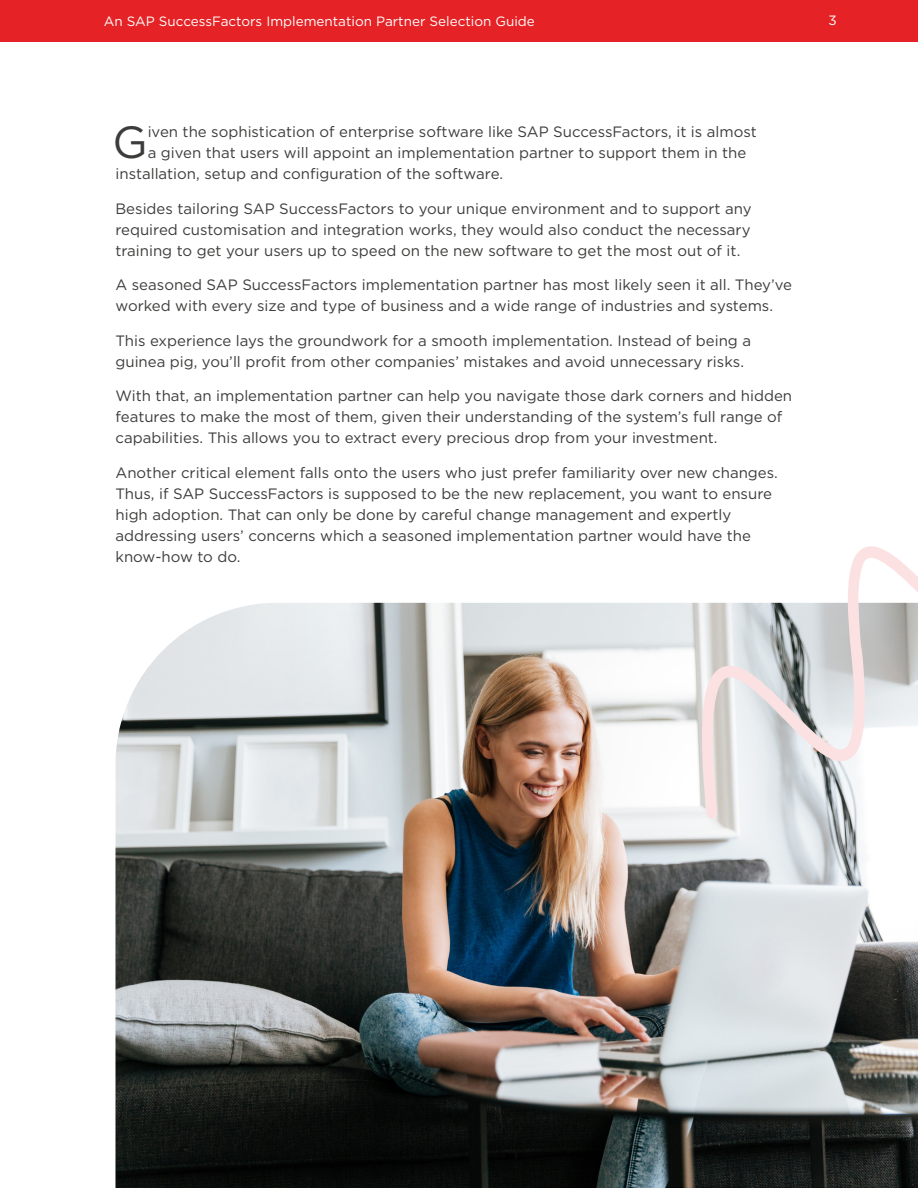
<style>
.page{position:relative;width:918px;height:1188px;background:#fff}
.page>*{position:absolute;margin:0;border:0;box-sizing:border-box;transform-origin:0 0}
.t1{font:45px "Gotham";color:#3c3c3b}
.t2{font:15px/21px "Gotham";color:#3c3c3b}
.t3{font:13.5px "Gotham";color:#fff}
</style>
<div class="page">
<div style="left:0;top:0;width:918px;height:41px;background:#e52326"></div>
<img style="left:116px;top:603px;width:802px;height:585px">
<svg style="left:702px;top:546px;width:216px;height:273px"></svg>
<p class="t3" style="left:104px;top:13px;width:433px">An SAP SuccessFactors Implementation Partner Selection Guide</p>
<p class="t3" style="left:828px;top:12px;width:10px">3</p>
<h1 class="t1" style="left:112px;top:114px;width:37px">G</h1>
<p class="t2" style="left:148px;top:121px;width:611px">iven the sophistication of enterprise software like SAP SuccessFactors, it is almost</p>
<p class="t2" style="left:148px;top:142px;width:600px">a given that users will appoint an implementation partner to support them in the</p>
<p class="t2" style="left:115px;top:163px;width:389px">installation, setup and configuration of the software.</p>
<p class="t2" style="left:115px;top:198px;width:638px;text-align:justify">Besides tailoring SAP SuccessFactors to your unique environment and to support any required customisation and integration works, they would also conduct the necessary training to get your users up to speed on the new software to get the most out of it.</p>
<p class="t2" style="left:115px;top:274px;width:678px">A seasoned SAP SuccessFactors implementation partner has most likely seen it all. They’ve worked with every size and type of business and a wide range of industries and systems.</p>
<p class="t2" style="left:115px;top:330px;width:637px">This experience lays the groundwork for a smooth implementation. Instead of being a guinea pig, you’ll profit from other companies’ mistakes and avoid unnecessary risks.</p>
<p class="t2" style="left:115px;top:385px;width:678px">With that, an implementation partner can help you navigate those dark corners and hidden features to make the most of them, given their understanding of the system’s full range of capabilities. This allows you to extract every precious drop from your investment.</p>
<p class="t2" style="left:115px;top:462px;width:664px">Another critical element falls onto the users who just prefer familiarity over new changes.<br>Thus, if SAP SuccessFactors is supposed to be the new replacement, you want to ensure high adoption. That can only be done by careful change management and expertly addressing users’ concerns which a seasoned implementation partner would have the know-how to do.</p>
</div>
